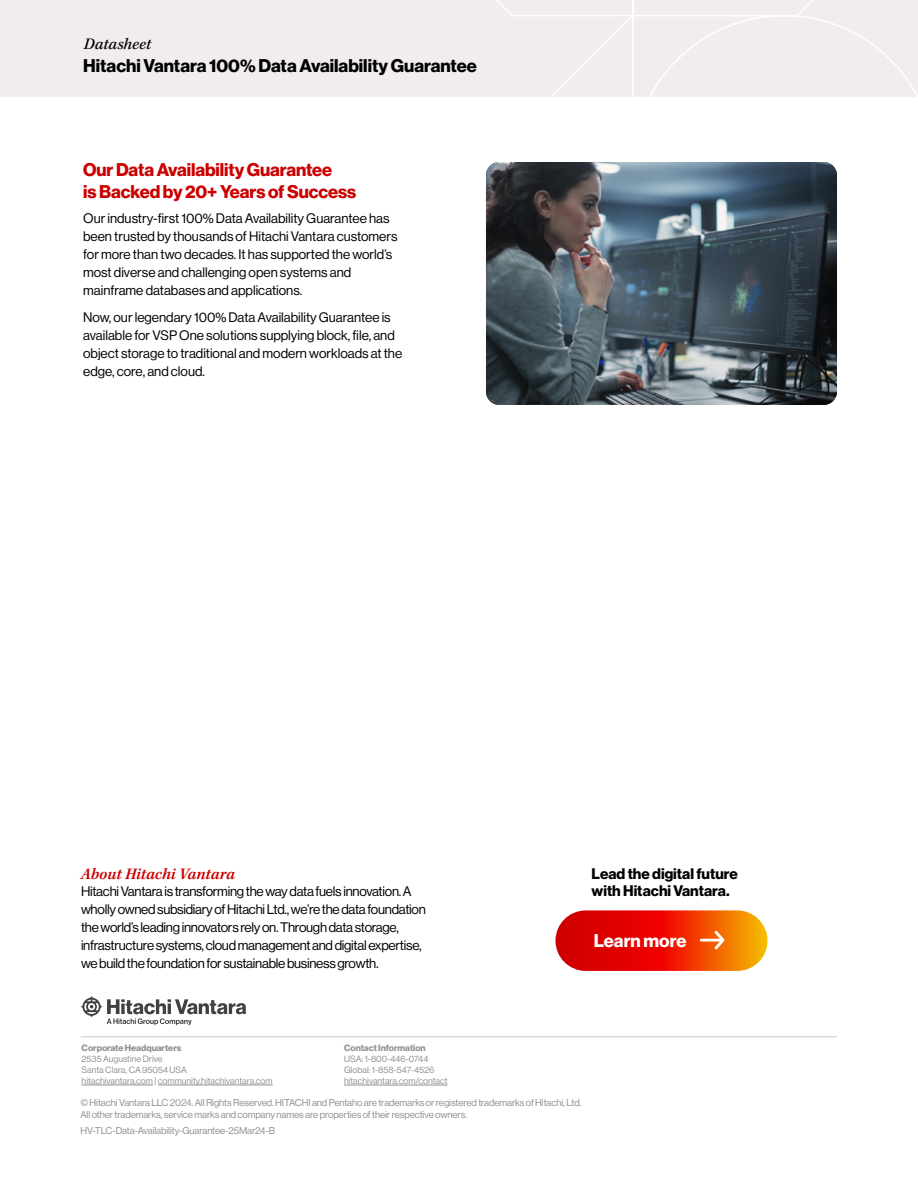
<style>
.page{position:relative;width:918px;height:1188px;background:#fff}
.page>*{position:absolute;margin:0;border:0;box-sizing:border-box;transform-origin:0 0}
.t1{font:18px/22.5px "N Haas Grotesk DS Pro 75 Bd";letter-spacing:-.005em;color:#c00}
.t2{font:18px "N Haas Grotesk DS Pro 75 Bd";color:#000101}
.t3{font:18px "N Haas Grotesk DS Pro 75 Bd";color:#fff}
.t4{font:italic 600 16.5px "Kepler Std";color:#c00}
.t5{font:italic 500 16.5px "Kepler Std";color:#000101}
.t6{font:15px/16.5px "N Haas Grotesk DS Pro 75 Bd";color:#000101}
.t7{font:13.5px/18px "N Haas Grotesk DS Pro 55 Rg";letter-spacing:-.01em;color:#000101}
.t8{font:9.75px/12px "N Haas Grotesk DS Pro 55 Rg";letter-spacing:-.01em;color:#919191}
.t9{font:9px/10.8px "N Haas Grotesk DS Pro 55 Rg";color:#919191}
.t10{font:9px "N Haas Grotesk DS Pro 75 Bd";color:#919191}
</style>
<div class="page">
<hr style="left:81px;top:1036px;width:756px;height:1px;background:#c8c8c8">
<hr style="left:82px;top:1085px;width:71px;height:1px;background:#919191">
<hr style="left:158px;top:1085px;width:115px;height:1px;background:#919191">
<hr style="left:344px;top:1085px;width:103px;height:1px;background:#919191">
<svg style="left:81px;top:996px;width:165px;height:29px"></svg>
<div style="left:0;top:0;width:918px;height:97px;background:#f2ecec"></div>
<svg style="left:496px;top:0;width:422px;height:97px"></svg>
<img style="left:486px;top:162px;width:351px;height:243px">
<svg style="left:555px;top:910px;width:213px;height:61px;background:#e82e03"></svg>
<svg style="left:700px;top:931px;width:25px;height:18px"></svg>
<p class="t5" style="left:84px;top:35px;width:69px">Datasheet</p>
<h1 class="t2" style="left:83px;top:55px;width:395px">Hitachi Vantara 100% Data Availability Guarantee</h1>
<h1 class="t1" style="left:83px;top:159px;width:275px">Our Data Availability Guarantee<br>is Backed by 20+ Years of Success</h1>
<p class="t7" style="left:83px;top:209px;width:316px">Our industry-first 100% Data Availability Guarantee has been trusted by thousands of Hitachi Vantara customers for more than two decades. It has supported the world’s most diverse and challenging open systems and mainframe databases and applications.</p>
<p class="t7" style="left:83px;top:309px;width:321px">Now, our legendary 100% Data Availability Guarantee is available for VSP One solutions supplying block, file, and object storage to traditional and modern workloads at the edge, core, and cloud.</p>
<p class="t4" style="left:81px;top:865px;width:155px">About Hitachi Vantara</p>
<p class="t7" style="left:81px;top:882px;width:346px">Hitachi Vantara is transforming the way data fuels innovation. A wholly owned subsidiary of Hitachi Ltd., we’re the data foundation the world’s leading innovators rely on. Through data storage, infrastructure systems, cloud management and digital expertise, we build the foundation for sustainable business growth.</p>
<p class="t6" style="left:592px;top:866px;width:148px">Lead the digital future with Hitachi Vantara.</p>
<h1 class="t3" style="left:594px;top:930px;width:94px">Learn more</h1>
<p class="t10" style="left:82px;top:1043px;width:101px">Corporate Headquarters</p>
<p class="t9" style="left:82px;top:1054px;width:193px">2535 Augustine Drive<br>Santa Clara, CA 95054 USA<br>hitachivantara.com | community.hitachivantara.com</p>
<p class="t10" style="left:344px;top:1043px;width:83px">Contact Information</p>
<p class="t9" style="left:344px;top:1054px;width:105px">USA: 1-800-446-0744<br>Global: 1-858-547-4526 hitachivantara.com/contact</p>
<p class="t8" style="left:80px;top:1096px;width:503px">© Hitachi Vantara LLC 2024. All Rights Reserved. HITACHI and Pentaho are trademarks or registered trademarks of Hitachi, Ltd.<br>All other trademarks, service marks and company names are properties of their respective owners.</p>
<p class="t8" style="left:80px;top:1125px;width:196px">HV-TLC-Data-Availability-Guarantee-25Mar24-B</p>
</div>
